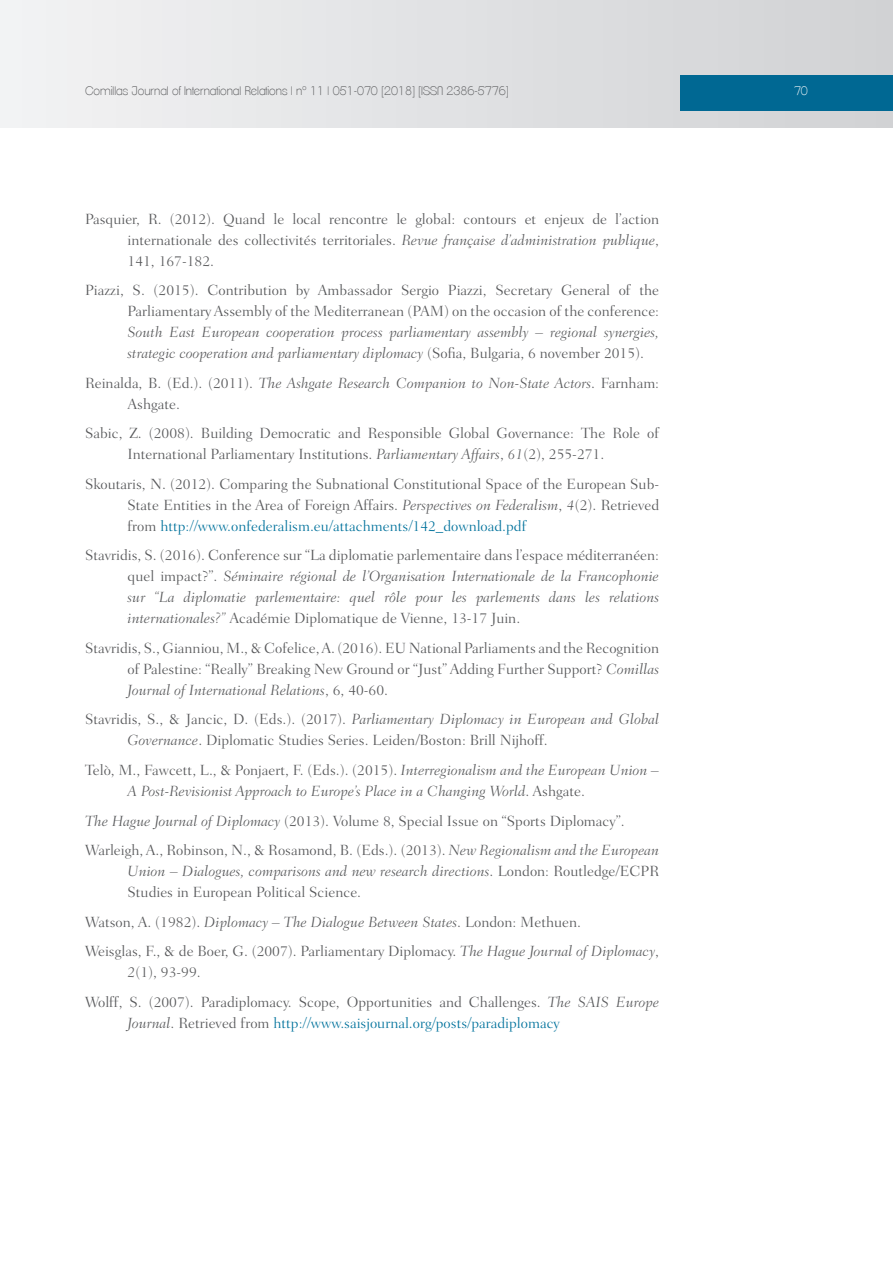
<style>
.page{position:relative;width:893px;height:1263px;background:#fff}
.page>*{position:absolute;margin:0;border:0;box-sizing:border-box;transform-origin:0 0}
.t1{font:300 15px/21px "Fairfield LH";color:#57585a}
.t2{font:italic 300 15px/21px "Fairfield LH";color:#57585a}
.t3{font:300 15px "Fairfield LH";color:#00729c}
.t4{font:200 12px "Clemente P Dac";color:#57585a}
.t5{font:200 12px "Clemente P Dac";color:#fff}
.s1{font-style:italic}
.s2{font-style:normal}
.s3{color:#00729c}
.s4{font-style:italic;color:#57585a}
.s5{color:#57585a}
</style>
<div class="page">
<div style="left:0;top:0;width:893px;height:128px;background:linear-gradient(to right,#f2f3f4,#d0d2d4)"></div>
<div style="left:680px;top:75px;width:213px;height:36px;background:#006893"></div>
<p class="t4" style="left:85px;top:83px;width:425px">Comillas Journal of International Relations | nº 11 | 051-070 [2018] [ISSN 2386-5776]</p>
<p class="t5" style="left:794px;top:83px;width:15px">70</p>
<p class="t1" style="left:128px;top:208px;width:533px;text-align:justify;text-indent:-43px">Pasquier, R. (2012). Quand le local rencontre le global: contours et enjeux de l’action internationale des collectivités territoriales. <span class="s1">Revue française d’administration publique</span>, 141, 167-182.</p>
<p class="t1" style="left:85px;top:280px;width:576px;text-align:right">Piazzi, S. (2015). Contribution by Ambassador Sergio Piazzi, Secretary General of the<br>Parliamentary Assembly of the Mediterranean (PAM) on the occasion of the conference:</p>
<p class="t2" style="left:128px;top:322px;width:533px">South East European cooperation process parliamentary assembly – regional synergies, strategic cooperation and parliamentary diplomacy <span class="s2">(Sofia, Bulgaria, 6 november 2015).</span></p>
<p class="t2" style="left:128px;top:373px;width:533px;text-indent:-43px"><span class="s2">Reinalda, B. (Ed.). (2011).</span> The Ashgate Research Companion to Non-State Actors<span class="s2">. Farnham:<br>Ashgate.</span></p>
<p class="t1" style="left:128px;top:423px;width:533px;text-indent:-43px">Sabic, Z. (2008). Building Democratic and Responsible Global Governance: The Role of<br>International Parliamentary Institutions. <span class="s1">Parliamentary Affairs</span>, <span class="s1">61</span>(2), 255-271.</p>
<p class="t1" style="left:128px;top:474px;width:533px;text-align:justify;text-indent:-43px">Skoutaris, N. (2012). Comparing the Subnational Constitutional Space of the European Sub-State Entities in the Area of Foreign Affairs. <span class="s1">Perspectives on Federalism</span>, <span class="s1">4</span>(2). Retrieved from <span class="s3">http://www.onfederalism.eu/attachments/142_download.pdf</span></p>
<p class="t2" style="left:128px;top:545px;width:533px;text-align:justify;text-indent:-43px"><span class="s2">Stavridis, S. (2016). Conference sur “La diplomatie parlementaire dans l’espace méditerranéen: quel impact?”.</span> Séminaire régional de l’Organisation Internationale de la Francophonie sur “La diplomatie parlementaire: quel rôle pour les parlements dans les relations internationales?” <span class="s2">Académie Diplomatique de Vienne, 13-17 Juin.</span></p>
<p class="t1" style="left:128px;top:638px;width:533px;text-align:justify;text-indent:-43px">Stavridis, S., Gianniou, M., &amp; Cofelice, A. (2016). EU National Parliaments and the Recognition of Palestine: “Really” Breaking New Ground or “Just” Adding Further Support? <span class="s1">Comillas Journal of International Relations</span>, 6, 40-60.</p>
<p class="t1" style="left:128px;top:709px;width:533px;text-indent:-43px">Stavridis, S., &amp; Jancic, D. (Eds.). (2017). <span class="s1">Parliamentary Diplomacy in European and Global<br>Governance</span>. Diplomatic Studies Series. Leiden/Boston: Brill Nijhoff.</p>
<p class="t2" style="left:128px;top:760px;width:533px;text-indent:-43px"><span class="s2">Telò, M., Fawcett, L., &amp; Ponjaert, F. (Eds.). (2015).</span> Interregionalism and the European Union –<br>A Post-Revisionist Approach to Europe’s Place in a Changing World<span class="s2">. Ashgate.</span></p>
<p class="t1" style="left:85px;top:806px;width:576px;line-height:29.5px"><span class="s1">The Hague Journal of Diplomacy</span> (2013). Volume 8, Special Issue on “Sports Diplomacy”.<br>Warleigh, A., Robinson, N., &amp; Rosamond, B. (Eds.). (2013). <span class="s1">New Regionalism and the European</span></p>
<p class="t1" style="left:128px;top:861px;width:533px"><span class="s1">Union – Dialogues, comparisons and new research directions</span>. London: Routledge/ECPR<br>Studies in European Political Science.</p>
<p class="t1" style="left:85px;top:907px;width:575px;line-height:29.5px">Watson, A. (1982). <span class="s1">Diplomacy – The Dialogue Between States</span>. London: Methuen.<br>Weisglas, F., &amp; de Boer, G. (2007). Parliamentary Diplomacy. <span class="s1">The Hague Journal of Diplomacy</span>,</p>
<p class="t1" style="left:85px;top:957px;width:576px;line-height:29.5px;text-indent:43px"><span class="s1">2</span>(1), 93-99.<br>Wolff, S. (2007). Paradiplomacy. Scope, Opportunities and Challenges. <span class="s1">The SAIS Europe</span></p>
<p class="t3" style="left:128px;top:1014px;width:434px"><span class="s4">Journal</span><span class="s5">. Retrieved from</span> http://www.saisjournal.org/posts/paradiplomacy</p>
</div>
